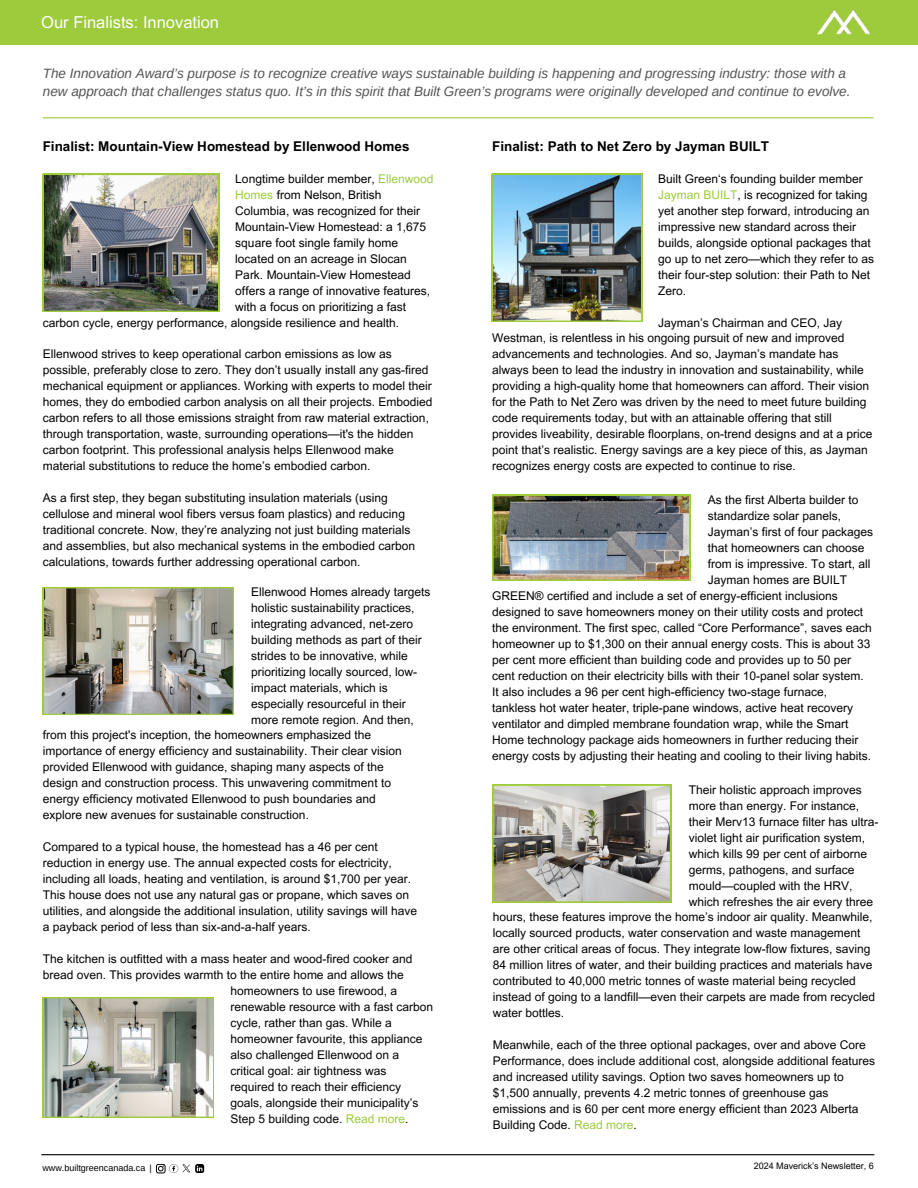
<style>
.page{position:relative;width:918px;height:1188px;background:#fff}
.page>*{position:absolute;margin:0;border:0;box-sizing:border-box;transform-origin:0 0}
.t1{font:16.5px "Arial MT Pro";color:#fff}
.t2{font:italic 13.5px/18px "Arimo";color:#545454}
.t3{font:700 13.5px "Arial MT Pro";color:#000}
.t4{font:12px/16px "Arial MT Pro";color:#000}
.t5{font:9px "Arial MT Pro";color:#000}
.t6{font:9px "Arimo";color:#000}
.s1{color:#9dcb3b}
</style>
<div class="page">
<div style="left:0;top:0;width:918px;height:45px;background:#9dcb3b"></div>
<img style="left:817px;top:9px;width:54px;height:26px">
<hr style="left:41px;top:1154px;width:833px;height:1px;background:#000">
<svg style="left:156px;top:1164px;width:48px;height:9px"></svg>
<img style="left:43px;top:174px;width:176px;height:138px">
<img style="left:43px;top:587px;width:191px;height:127px">
<svg style="left:43px;top:997px;width:171px;height:121px;background:#acafa3"></svg>
<img style="left:492px;top:174px;width:150px;height:147px">
<hr style="left:43px;top:117px;width:830px;height:1px;background:#9dcb3b">
<svg style="left:493px;top:785px;width:178px;height:117px;background:#a19f97"></svg>
<img style="left:493px;top:495px;width:197px;height:85px">
<p class="t1" style="left:41px;top:16px;width:179px">Our Finalists: Innovation</p>
<p class="t2" style="left:43px;top:65px;width:809px">The Innovation Award’s purpose is to recognize creative ways sustainable building is happening and progressing industry: those with a new approach that challenges status quo. It’s in this spirit that Built Green’s programs were originally developed and continue to evolve.</p>
<h4 class="t3" style="left:43px;top:141px;width:368px">Finalist: Mountain-View Homestead by Ellenwood Homes</h4>
<h4 class="t3" style="left:492px;top:141px;width:278px">Finalist: Path to Net Zero by Jayman BUILT</h4>
<h4 class="t4" style="left:235px;top:172px;width:200px">Longtime builder member, <span class="s1">Ellenwood Homes</span> from Nelson, British Columbia, was recognized for their Mountain-View Homestead: a 1,675 square foot single family home located on an acreage in Slocan Park. Mountain-View Homestead offers a range of innovative features, with a focus on prioritizing a fast</h4>
<h4 class="t4" style="left:43px;top:316px;width:358px">carbon cycle, energy performance, alongside resilience and health.</h4>
<p class="t4" style="left:43px;top:347px;width:391px">Ellenwood strives to keep operational carbon emissions as low as possible, preferably close to zero. They don’t usually install any gas-fired mechanical equipment or appliances. Working with experts to model their homes, they do embodied carbon analysis on all their projects. Embodied carbon refers to all those emissions straight from raw material extraction, through transportation, waste, surrounding operations—it's the hidden carbon footprint. This professional analysis helps Ellenwood make material substitutions to reduce the home’s embodied carbon.</p>
<h4 class="t4" style="left:43px;top:491px;width:374px">As a first step, they began substituting insulation materials (using cellulose and mineral wool fibers versus foam plastics) and reducing traditional concrete. Now, they’re analyzing not just building materials and assemblies, but also mechanical systems in the embodied carbon calculations, towards further addressing operational carbon.</h4>
<h4 class="t4" style="left:658px;top:172px;width:218px">Built Green‘s founding builder member <span class="s1">Jayman BUILT</span>, is recognized for taking yet another step forward, introducing an impressive new standard across their builds, alongside optional packages that go up to net zero—which they refer to as their four-step solution: their Path to Net Zero.</h4>
<p class="t4" style="left:658px;top:316px;width:186px">Jayman’s Chairman and CEO, Jay</p>
<h4 class="t4" style="left:492px;top:332px;width:382px">Westman, is relentless in his ongoing pursuit of new and improved advancements and technologies. And so, Jayman’s mandate has always been to lead the industry in innovation and sustainability, while providing a high-quality home that homeowners can afford. Their vision for the Path to Net Zero was driven by the need to meet future building code requirements today, but with an attainable offering that still provides liveability, desirable floorplans, on-trend designs and at a price point that’s realistic. Energy savings are a key piece of this, as Jayman recognizes energy costs are expected to continue to rise.</h4>
<h4 class="t4" style="left:708px;top:493px;width:167px">As the first Alberta builder to standardize solar panels,<br>Jayman’s first of four packages that homeowners can choose from is impressive. To start, all<br>Jayman homes are BUILT</h4>
<p class="t4" style="left:492px;top:589px;width:381px">GREEN® certified and include a set of energy-efficient inclusions designed to save homeowners money on their utility costs and protect the environment. The first spec, called “Core Performance”, saves each homeowner up to $1,300 on their annual energy costs. This is about 33 per cent more efficient than building code and provides up to 50 per cent reduction on their electricity bills with their 10-panel solar system.<br>It also includes a 96 per cent high-efficiency two-stage furnace, tankless hot water heater, triple-pane windows, active heat recovery ventilator and dimpled membrane foundation wrap, while the Smart Home technology package aids homeowners in further reducing their energy costs by adjusting their heating and cooling to their living habits.</p>
<h4 class="t4" style="left:689px;top:783px;width:191px">Their holistic approach improves more than energy. For instance, their Merv13 furnace filter has ultra&shy;violet light air purification system, which kills 99 per cent of airborne germs, pathogens, and surface mould—coupled with the HRV, which refreshes the air every three</h4>
<h4 class="t4" style="left:493px;top:910px;width:384px">hours, these features improve the home’s indoor air quality. Meanwhile, locally sourced products, water conservation and waste management are other critical areas of focus. They integrate low-flow fixtures, saving 84 million litres of water, and their building practices and materials have contributed to 40,000 metric tonnes of waste material being recycled instead of going to a landfill—even their carpets are made from recycled water bottles.</h4>
<h4 class="t4" style="left:493px;top:1038px;width:384px">Meanwhile, each of the three optional packages, over and above Core Performance, does include additional cost, alongside additional features and increased utility savings. Option two saves homeowners up to $1,500 annually, prevents 4.2 metric tonnes of greenhouse gas emissions and is 60 per cent more energy efficient than 2023 Alberta Building Code. <span class="s1">Read more</span>.</h4>
<p class="t4" style="left:251px;top:585px;width:181px">Ellenwood Homes already targets holistic sustainability practices, integrating advanced, net-zero building methods as part of their strides to be innovative, while prioritizing locally sourced, low&shy;impact materials, which is especially resourceful in their more remote region. And then,</p>
<p class="t4" style="left:43px;top:728px;width:360px">from this project's inception, the homeowners emphasized the importance of energy efficiency and sustainability. Their clear vision provided Ellenwood with guidance, shaping many aspects of the design and construction process. This unwavering commitment to energy efficiency motivated Ellenwood to push boundaries and explore new avenues for sustainable construction.</p>
<h4 class="t4" style="left:43px;top:840px;width:376px">Compared to a typical house, the homestead has a 46 per cent reduction in energy use. The annual expected costs for electricity, including all loads, heating and ventilation, is around $1,700 per year.<br>This house does not use any natural gas or propane, which saves on utilities, and alongside the additional insulation, utility savings will have a payback period of less than six-and-a-half years.</h4>
<h4 class="t4" style="left:43px;top:952px;width:371px">The kitchen is outfitted with a mass heater and wood-fired cooker and bread oven. This provides warmth to the entire home and allows the</h4>
<p class="t4" style="left:231px;top:984px;width:204px">homeowners to use firewood, a renewable resource with a fast carbon cycle, rather than gas. While a homeowner favourite, this appliance also challenged Ellenwood on a critical goal: air tightness was required to reach their efficiency goals, alongside their municipality’s Step 5 building code. <span class="s1">Read more</span>.</p>
<h4 class="t6" style="left:42px;top:1163px;width:111px">www.builtgreencanada.ca |</h4>
<h4 class="t5" style="left:754px;top:1163px;width:122px">2024 Maverick’s Newsletter, 6</h4>
</div>
